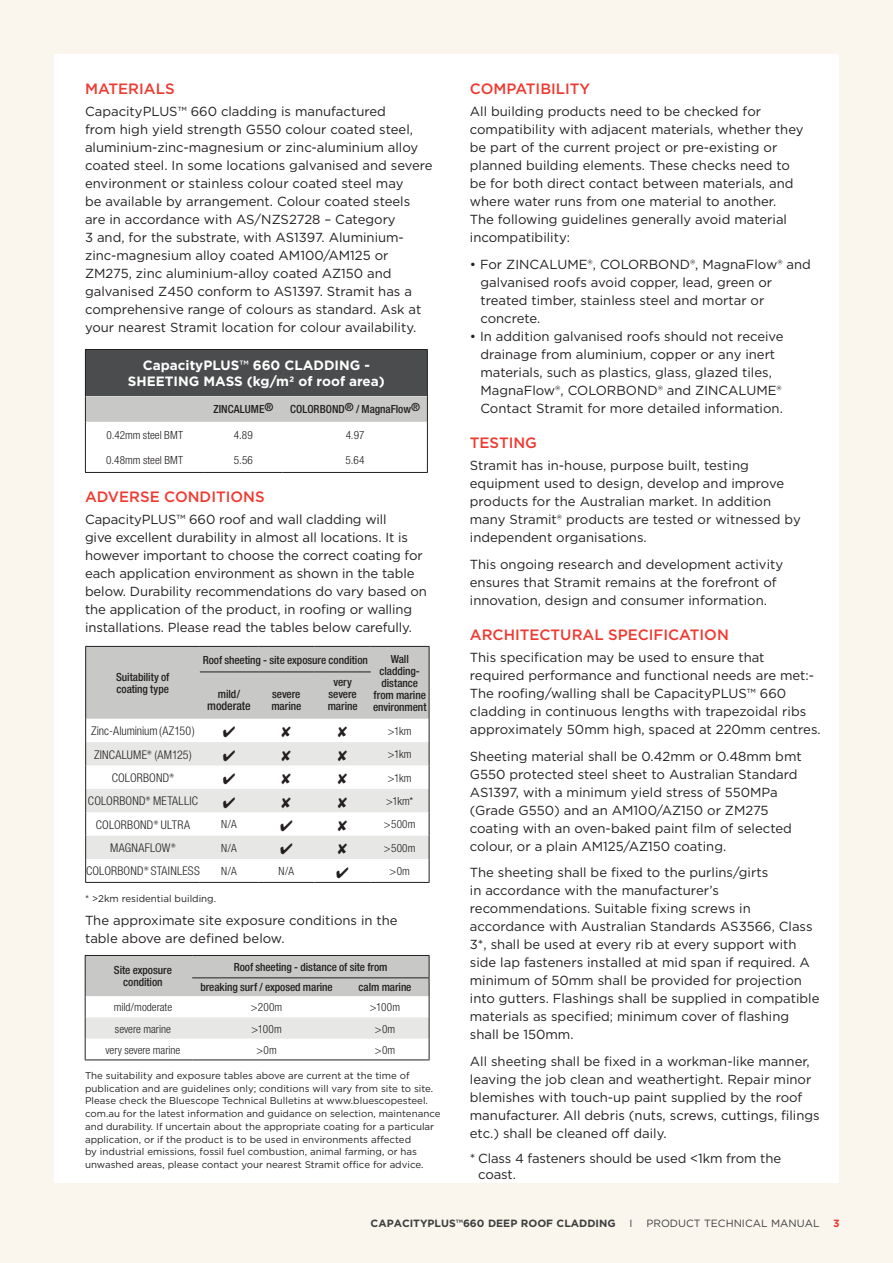
<style>
.page{position:relative;width:893px;height:1263px;background:#faf6ee}
.page>*{position:absolute;margin:0;border:0;box-sizing:border-box;transform-origin:0 0}
.t1{font:500 15px "Gotham";color:#ee3b32}
.t2{font:700 13.5px/16.2px "Gotham";color:#fff;text-align:center}
.t3{font:13.2px/18px "Gotham";color:#231f20}
.t4{font:300 condensed 12px "Helvetica Neue";letter-spacing:.015em;color:#231f20}
.t5{font:300 condensed 12px "Helvetica Neue";letter-spacing:-.005em;color:#231f20}
.t6{font:500 condensed 12px "Helvetica Neue";letter-spacing:-.005em;color:#231f20}
.t7{font:500 condensed 11.25px/12px "Helvetica Neue";letter-spacing:-.005em;color:#231f20}
.t8{font:300 condensed 11.25px "Helvetica Neue";color:#231f20}
.t9{font:700 10.5px "Gotham";color:#3e3e3f}
.t10{font:10.5px "Gotham";color:#3e3e3f}
.t11{font:700 10.5px "Gotham";color:#ee3b32}
.t12{font:9.75px/12.8px "Gotham";color:#231f20}
.s1{font-weight:500}
.s2{font-family:"Gotham";font-weight:500;font-stretch:normal}
</style>
<div class="page">
<div style="left:54px;top:54px;width:785px;height:1128px;background:#fff"></div>
<hr style="left:85px;top:882px;width:115px;height:1px;background:#231f20">
<hr style="left:200px;top:882px;width:58px;height:1px;background:#231f20">
<hr style="left:258px;top:882px;width:57px;height:1px;background:#231f20">
<hr style="left:315px;top:882px;width:56px;height:1px;background:#231f20">
<hr style="left:371px;top:882px;width:58px;height:1px;background:#231f20">
<svg style="left:85px;top:955px;width:345px;height:104px"></svg>
<hr style="left:85px;top:1059px;width:107px;height:1px;background:#231f20">
<hr style="left:192px;top:1059px;width:149px;height:1px;background:#231f20">
<hr style="left:341px;top:1059px;width:88px;height:1px;background:#231f20">
<div style="left:85px;top:349px;width:342px;height:47px;background:#4b4c4d"></div>
<hr style="left:85px;top:349px;width:119px;height:1px;background:#231f20">
<hr style="left:85px;top:350px;width:1px;height:46px;background:#231f20">
<hr style="left:204px;top:349px;width:79px;height:1px;background:#231f20">
<hr style="left:283px;top:349px;width:145px;height:1px;background:#231f20">
<hr style="left:427px;top:350px;width:1px;height:46px;background:#231f20">
<svg style="left:85px;top:396px;width:343px;height:76px"></svg>
<hr style="left:85px;top:472px;width:119px;height:1px;background:#231f20">
<hr style="left:204px;top:472px;width:79px;height:1px;background:#231f20">
<hr style="left:283px;top:472px;width:145px;height:1px;background:#231f20">
<svg style="left:85px;top:646px;width:345px;height:236px"></svg>
<p class="t1" style="left:85px;top:79px;width:91px">MATERIALS</p>
<p class="t3" style="left:85px;top:102px;width:349px">CapacityPLUS™ 660 cladding is manufactured<br>from high yield strength G550 colour coated steel, aluminium-zinc-magnesium or zinc-aluminium alloy coated steel. In some locations galvanised and severe environment or stainless colour coated steel may<br>be available by arrangement. Colour coated steels are in accordance with AS/NZS2728 – Category<br>3 and, for the substrate, with AS1397. Aluminium&shy;zinc-magnesium alloy coated AM100/AM125 or ZM275, zinc aluminium-alloy coated AZ150 and galvanised Z450 conform to AS1397. Stramit has a comprehensive range of colours as standard. Ask at your nearest Stramit location for colour availability.</p>
<p class="t2" style="left:128px;top:357px;width:258px">CapacityPLUS<span class="s1">™</span> 660 CLADDING -<br>SHEETING MASS (kg/m2 of roof area)</p>
<p class="t7" style="left:213px;top:403px;width:62px">ZINCALUME®</p>
<p class="t7" style="left:290px;top:403px;width:131px">COLORBOND® / MagnaFlow®</p>
<p class="t8" style="left:106px;top:428px;width:78px">0.42mm steel BMT</p>
<p class="t8" style="left:234px;top:428px;width:20px">4.89</p>
<p class="t8" style="left:346px;top:428px;width:20px">4.97</p>
<p class="t8" style="left:106px;top:454px;width:79px">0.48mm steel BMT</p>
<p class="t8" style="left:234px;top:454px;width:21px">5.56</p>
<p class="t8" style="left:345px;top:454px;width:21px">5.64</p>
<p class="t1" style="left:85px;top:487px;width:181px">ADVERSE CONDITIONS</p>
<p class="t3" style="left:85px;top:510px;width:343px">CapacityPLUS™ 660 roof and wall cladding will<br>give excellent durability in almost all locations. It is however important to choose the correct coating for each application environment as shown in the table below. Durability recommendations do vary based on the application of the product, in roofing or walling installations. Please read the tables below carefully.</p>
<p class="t7" style="left:116px;top:671px;width:55px">Suitability of coating type</p>
<p class="t7" style="left:203px;top:653px;width:167px">Roof sheeting - site exposure condition</p>
<p class="t7" style="left:373px;top:653px;width:55px;text-align:center">Wall cladding&shy;distance from marine environment</p>
<p class="t7" style="left:328px;top:676px;width:31px;text-align:center">very severe marine</p>
<p class="t7" style="left:218px;top:688px;width:24px">mild/</p>
<p class="t6" style="left:207px;top:699px;width:45px">moderate</p>
<p class="t7" style="left:271px;top:688px;width:31px">severe marine</p>
<p class="t5" style="left:91px;top:724px;width:105px">Zinc-Aluminium (AZ150)</p>
<p class="t8" style="left:388px;top:724px;width:25px">&gt;1km</p>
<p class="t4" style="left:94px;top:747px;width:99px">ZINCALUME<span class="s2">®</span> (AM125)</p>
<p class="t8" style="left:388px;top:748px;width:25px">&gt;1km</p>
<p class="t4" style="left:112px;top:771px;width:64px">COLORBOND<span class="s2">®</span></p>
<p class="t8" style="left:388px;top:771px;width:25px">&gt;1km</p>
<p class="t4" style="left:88px;top:794px;width:112px">COLORBOND<span class="s2">®</span> METALLIC</p>
<p class="t8" style="left:386px;top:795px;width:29px">&gt;1km*</p>
<p class="t4" style="left:96px;top:818px;width:96px">COLORBOND<span class="s2">®</span> ULTRA</p>
<p class="t8" style="left:221px;top:818px;width:17px">N/A</p>
<p class="t8" style="left:384px;top:818px;width:33px">&gt;500m</p>
<p class="t4" style="left:110px;top:841px;width:67px">MAGNAFLOW<span class="s2">®</span></p>
<p class="t8" style="left:221px;top:841px;width:17px">N/A</p>
<p class="t8" style="left:384px;top:841px;width:33px">&gt;500m</p>
<p class="t4" style="left:86px;top:864px;width:115px">COLORBOND<span class="s2">®</span> STAINLESS</p>
<p class="t8" style="left:221px;top:864px;width:17px">N/A</p>
<p class="t8" style="left:278px;top:864px;width:17px">N/A</p>
<p class="t8" style="left:390px;top:864px;width:22px">&gt;0m</p>
<p class="t12" style="left:85px;top:892px;width:133px">* &gt;2km residential building.</p>
<p class="t3" style="left:85px;top:911px;width:314px">The approximate site exposure conditions in the table above are defined below.</p>
<p class="t7" style="left:114px;top:964px;width:59px;text-align:center">Site exposure condition</p>
<p class="t7" style="left:200px;top:957px;width:189px;line-height:19.8px;text-indent:33px">Roof sheeting - distance of site from breaking surf / exposed marine</p>
<p class="t7" style="left:359px;top:981px;width:54px">calm marine</p>
<p class="t8" style="left:114px;top:1001px;width:60px">mild/moderate</p>
<p class="t8" style="left:251px;top:1001px;width:33px">&gt;200m</p>
<p class="t8" style="left:370px;top:1001px;width:32px">&gt;100m</p>
<p class="t8" style="left:115px;top:1022px;width:57px">severe marine</p>
<p class="t8" style="left:252px;top:1022px;width:32px">&gt;100m</p>
<p class="t8" style="left:375px;top:1022px;width:22px">&gt;0m</p>
<p class="t8" style="left:105px;top:1043px;width:76px">very severe marine</p>
<p class="t8" style="left:256px;top:1043px;width:22px">&gt;0m</p>
<p class="t8" style="left:375px;top:1043px;width:22px">&gt;0m</p>
<p class="t12" style="left:85px;top:1069px;width:357px">The suitability and exposure tables above are current at the time of publication and are guidelines only; conditions will vary from site to site.<br>Please check the Bluescope Technical Bulletins at www.bluescopesteel. com.au for the latest information and guidance on selection, maintenance and durability. If uncertain about the appropriate coating for a particular application, or if the product is to be used in environments affected<br>by industrial emissions, fossil fuel combustion, animal farming, or has unwashed areas, please contact your nearest Stramit office for advice.</p>
<p class="t1" style="left:470px;top:79px;width:122px">COMPATIBILITY</p>
<p class="t3" style="left:470px;top:102px;width:335px">All building products need to be checked for compatibility with adjacent materials, whether they be part of the current project or pre-existing or planned building elements. These checks need to be for both direct contact between materials, and where water runs from one material to another.<br>The following guidelines generally avoid material incompatibility:</p>
<p class="t3" style="left:480px;top:255px;width:332px;text-indent:-10px">• For ZINCALUME®, COLORBOND®, MagnaFlow® and galvanised roofs avoid copper, lead, green or treated timber, stainless steel and mortar or concrete.</p>
<p class="t3" style="left:480px;top:327px;width:305px;text-indent:-10px">• In addition galvanised roofs should not receive drainage from aluminium, copper or any inert materials, such as plastics, glass, glazed tiles, MagnaFlow®, COLORBOND® and ZINCALUME® Contact Stramit for more detailed information.</p>
<p class="t1" style="left:470px;top:433px;width:69px">TESTING</p>
<p class="t3" style="left:470px;top:456px;width:332px">Stramit has in-house, purpose built, testing equipment used to design, develop and improve products for the Australian market. In addition many Stramit® products are tested or witnessed by independent organisations.</p>
<p class="t3" style="left:470px;top:555px;width:315px">This ongoing research and development activity ensures that Stramit remains at the forefront of innovation, design and consumer information.</p>
<p class="t1" style="left:470px;top:625px;width:260px">ARCHITECTURAL SPECIFICATION</p>
<p class="t3" style="left:470px;top:648px;width:352px">This specification may be used to ensure that required performance and functional needs are met:- The roofing/walling shall be CapacityPLUS™ 660 cladding in continuous lengths with trapezoidal ribs approximately 50mm high, spaced at 220mm centres.</p>
<p class="t3" style="left:470px;top:747px;width:333px">Sheeting material shall be 0.42mm or 0.48mm bmt G550 protected steel sheet to Australian Standard AS1397, with a minimum yield stress of 550MPa (Grade G550) and an AM100/AZ150 or ZM275 coating with an oven-baked paint film of selected colour, or a plain AM125/AZ150 coating.</p>
<p class="t3" style="left:470px;top:863px;width:351px">The sheeting shall be fixed to the purlins/girts<br>in accordance with the manufacturer’s recommendations. Suitable fixing screws in accordance with Australian Standards AS3566, Class 3*, shall be used at every rib at every support with side lap fasteners installed at mid span if required. A minimum of 50mm shall be provided for projection into gutters. Flashings shall be supplied in compatible materials as specified; minimum cover of flashing shall be 150mm.</p>
<p class="t3" style="left:470px;top:1052px;width:351px">All sheeting shall be fixed in a workman-like manner, leaving the job clean and weathertight. Repair minor blemishes with touch-up paint supplied by the roof manufacturer. All debris (nuts, screws, cuttings, filings etc.) shall be cleaned off daily.</p>
<p class="t3" style="left:478px;top:1149px;width:304px;line-height:16.5px;text-indent:-8px">* Class 4 fasteners should be used &lt;1km from the coast.</p>
<p class="t9" style="left:371px;top:1216px;width:246px">CAPACITYPLUS™660 DEEP ROOF CLADDING</p>
<p class="t10" style="left:629px;top:1216px;width:5px">I</p>
<p class="t10" style="left:646px;top:1216px;width:175px">PRODUCT TECHNICAL MANUAL</p>
<p class="t11" style="left:833px;top:1216px;width:8px">3</p>
</div>
